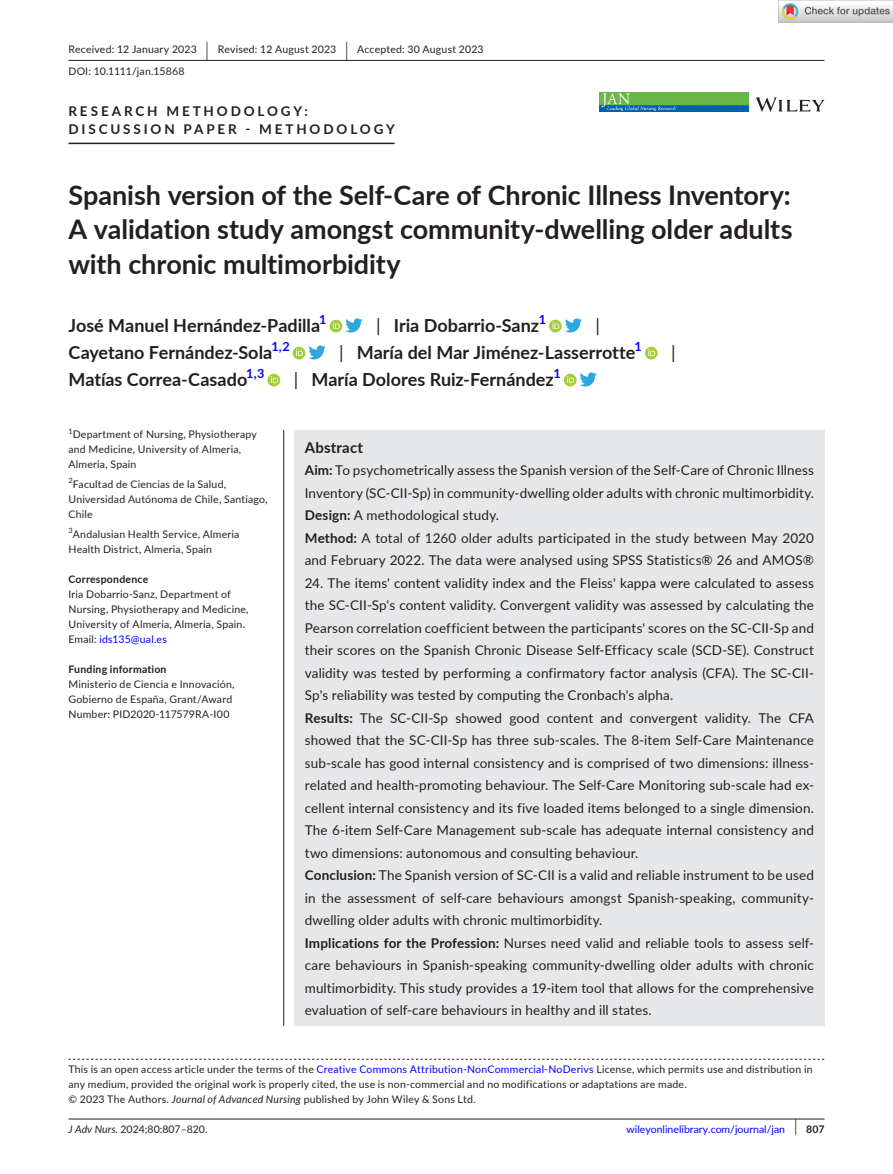
<style>
.page{position:relative;width:893px;height:1174px;background:#fff}
.page>*{position:absolute;margin:0;border:0;box-sizing:border-box;transform-origin:0 0}
.t1{font:700 27px/34.5px "Lato";letter-spacing:-.005em;color:#231f20;text-align:justify}
.t2{font:700 18px "Lato";color:#231f20}
.t3{font:18px "Lato";color:#231f20}
.t4{font:700 15px "Lato";letter-spacing:.015em;color:#231f20}
.t5{font:13.5px/22.5px "Lato";letter-spacing:.01em;color:#231f20}
.t6{font:700 13.5px/18px "Lato";letter-spacing:.215em;color:#231f20}
.t7{font:700 12.6px "Lato";color:#00f}
.t8{font:10.5px/15px "Lato";letter-spacing:.02em;color:#231f20}
.t9{font:10.5px "Lato";color:#00f}
.t10{font:700 10.5px "Lato";letter-spacing:.02em;color:#231f20}
.t11{font:10.5px "Lato";color:#231f20}
.s1{font-size:19.65px}
.s2{font-weight:400}
.s3{color:#00f}
.s4{font-weight:700}
.s5{font-style:italic}
.s6{font-size:17.4px;color:#231f20}
.s7{font-weight:700;color:#231f20}
</style>
<div class="page">
<hr style="left:68px;top:1118px;width:756px;height:1px;background:#231f20">
<svg style="left:756px;top:97px;width:68px;height:15px"></svg>
<img style="left:599px;top:92px;width:149px;height:20px">
<hr style="left:68px;top:60px;width:756px;height:1px;background:#231f20">
<hr style="left:68px;top:143px;width:327px;height:1px;background:#231f20">
<div style="left:330px;top:320px;width:12px;height:12px;background:#a5cd39;border-radius:50%"></div>
<svg style="left:333px;top:318px;width:30px;height:14px"></svg>
<svg style="left:549px;top:320px;width:13px;height:12px"></svg>
<svg style="left:552px;top:322px;width:7px;height:7px"></svg>
<svg style="left:565px;top:318px;width:17px;height:14px"></svg>
<div style="left:293px;top:347px;width:12px;height:12px;background:#a5cd39;border-radius:50%"></div>
<svg style="left:296px;top:345px;width:30px;height:14px"></svg>
<div style="left:645px;top:347px;width:13px;height:12px;background:#a5cd39;border-radius:50%"></div>
<svg style="left:648px;top:349px;width:7px;height:7px"></svg>
<div style="left:267px;top:374px;width:13px;height:12px;background:#a5cd39;border-radius:50%"></div>
<svg style="left:271px;top:376px;width:7px;height:7px"></svg>
<div style="left:564px;top:374px;width:13px;height:12px;background:#a5cd39;border-radius:50%"></div>
<svg style="left:567px;top:376px;width:7px;height:7px"></svg>
<svg style="left:580px;top:372px;width:17px;height:14px"></svg>
<svg style="left:68px;top:1058px;width:756px;height:1px"></svg>
<div style="left:294px;top:430px;width:530px;height:595px;background:#e6e7e9"></div>
<hr style="left:283px;top:430px;width:1px;height:595px;background:#231f20">
<img style="left:779px;top:0;width:114px;height:23px">
<p class="t8" style="left:68px;top:38px;width:417px;line-height:21.8px">Received: 12 January 2023 <span class="s1">|</span> Revised: 12 August 2023 <span class="s1">|</span> Accepted: 30 August 2023<br>DOI: 10.1111/jan.15868</p>
<p class="t6" style="left:68px;top:102px;width:328px">RESEARCH METHODOLOGY:<br>DISCUSSION PAPER - METHODOLOGY</p>
<h1 class="t1" style="left:68px;top:177px;width:726px">Spanish version of the Self-Care of Chronic Illness Inventory:<br>A validation study amongst community-dwelling older adults with chronic multimorbidity</h1>
<h2 class="t2" style="left:68px;top:313px;width:253px">José Manuel Hernández-Padilla</h2>
<p class="t7" style="left:319px;top:310px;width:9px">1</p>
<h2 class="t2" style="left:376px;top:313px;width:164px"><span class="s2">|</span> Iria Dobarrio-Sanz</h2>
<p class="t7" style="left:539px;top:310px;width:9px">1</p>
<h2 class="t3" style="left:596px;top:313px;width:6px">|</h2>
<h2 class="t2" style="left:68px;top:340px;width:205px">Cayetano Fernández-Sola</h2>
<p class="t7" style="left:271px;top:337px;width:20px">1,2</p>
<h2 class="t2" style="left:339px;top:340px;width:298px"><span class="s2">|</span> María del Mar Jiménez-Lasserrotte</h2>
<p class="t7" style="left:635px;top:337px;width:9px">1</p>
<h2 class="t3" style="left:671px;top:340px;width:6px">|</h2>
<h2 class="t2" style="left:68px;top:367px;width:180px">Matías Correa-Casado</h2>
<p class="t7" style="left:246px;top:364px;width:20px">1,3</p>
<h2 class="t2" style="left:294px;top:367px;width:262px"><span class="s2">|</span> María Dolores Ruiz-Fernández</h2>
<p class="t7" style="left:553px;top:364px;width:9px">1</p>
<p class="t8" style="left:68px;top:427px;width:190px"><sup>1</sup>Department of Nursing, Physiotherapy and Medicine, University of Almeria,<br>Almeria, Spain</p>
<p class="t8" style="left:68px;top:476px;width:201px"><sup>2</sup>Facultad de Ciencias de la Salud,<br>Universidad Autónoma de Chile, Santiago,<br>Chile</p>
<p class="t8" style="left:68px;top:526px;width:173px"><sup>3</sup>Andalusian Health Service, Almeria<br>Health District, Almeria, Spain</p>
<p class="t10" style="left:68px;top:571px;width:81px">Correspondence</p>
<p class="t8" style="left:68px;top:586px;width:182px">Iria Dobarrio-Sanz, Department of Nursing, Physiotherapy and Medicine, University of Almeria, Almeria, Spain.<br>Email: <span class="s3">ids135@ual.es</span></p>
<p class="t10" style="left:68px;top:661px;width:100px">Funding information</p>
<p class="t8" style="left:68px;top:676px;width:168px">Ministerio de Ciencia e Innovación,<br>Gobierno de España, Grant/Award<br>Number: PID2020-117579RA-I00</p>
<p class="t4" style="left:305px;top:436px;width:60px">Abstract</p>
<p class="t5" style="left:305px;top:458px;width:511px"><span class="s4">Aim:</span> To psychometrically assess the Spanish version of the Self-Care of Chronic Illness Inventory (SC-CII-Sp) in community-dwelling older adults with chronic multimorbidity.<br><span class="s4">Design:</span> A methodological study.<br><span class="s4">Method:</span> A total of 1260 older adults participated in the study between May 2020 and February 2022. The data were analysed using SPSS Statistics® 26 and AMOS®</p>
<p class="t5" style="left:305px;top:571px;width:511px">24. The items' content validity index and the Fleiss' kappa were calculated to assess the SC-CII-Sp's content validity. Convergent validity was assessed by calculating the Pearson correlation coefficient between the participants' scores on the SC-CII-Sp and their scores on the Spanish Chronic Disease Self-Efficacy scale (SCD-SE). Construct validity was tested by performing a confirmatory factor analysis (CFA). The SC-CII-Sp's reliability was tested by computing the Cronbach's alpha.<br><span class="s4">Results:</span> The SC-CII-Sp showed good content and convergent validity. The CFA showed that the SC-CII-Sp has three sub-scales. The 8-item Self-Care Maintenance sub-scale has good internal consistency and is comprised of two dimensions: illness&shy;related and health-promoting behaviour. The Self-Care Monitoring sub-scale had ex&shy;cellent internal consistency and its five loaded items belonged to a single dimension.<br>The 6-item Self-Care Management sub-scale has adequate internal consistency and two dimensions: autonomous and consulting behaviour.<br><span class="s4">Conclusion:</span> The Spanish version of SC-CII is a valid and reliable instrument to be used in the assessment of self-care behaviours amongst Spanish-speaking, community&shy;dwelling older adults with chronic multimorbidity.<br><span class="s4">Implications for the Profession:</span> Nurses need valid and reliable tools to assess self&shy;care behaviours in Spanish-speaking community-dwelling older adults with chronic multimorbidity. This study provides a 19-item tool that allows for the comprehensive evaluation of self-care behaviours in healthy and ill states.</p>
<p class="t8" style="left:68px;top:1061px;width:746px">This is an open access article under the terms of the <span class="s3">Creative Commons Attribution-NonCommercial-NoDerivs</span> License, which permits use and distribution in any medium, provided the original work is properly cited, the use is non-commercial and no modifications or adaptations are made.<br>© 2023 The Authors. <span class="s5">Journal of Advanced Nursing</span> published by John Wiley &amp; Sons Ltd.</p>
<p class="t11" style="left:68px;top:1121px;width:141px"><span class="s5">J Adv Nurs.</span> 2024;80:807–820.</p>
<p class="t9" style="left:627px;top:1121px;width:199px">wileyonlinelibrary.com/journal/jan <span class="s6">|</span> <span class="s7">807</span></p>
</div>
